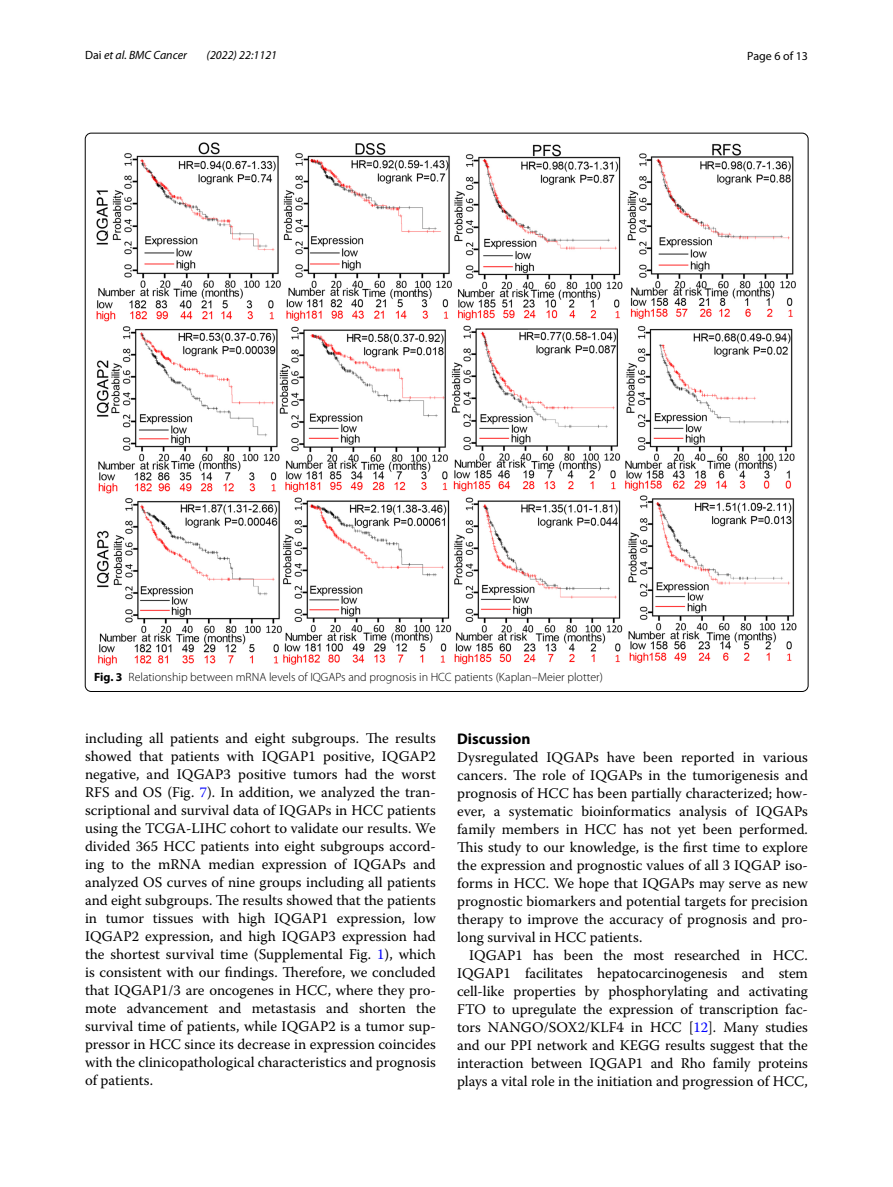
<style>
.page{position:relative;width:893px;height:1187px;background:#fff}
.page>*{position:absolute;margin:0;border:0;box-sizing:border-box;transform-origin:0 0}
.t1{font:700 15.45px "Myriad Pro";color:#000}
.t2{font:14.7px/18px "Warnock Pro";color:#000;text-align:justify}
.t3{font:300 12px "Myriad Pro";color:#000}
.t4{font:italic 12px "Myriad Pro";color:#000}
.t5{font:12px "Myriad Pro";color:#000}
.s1{font-style:normal}
.s2{font-weight:700}
.s3{color:#00f}
</style>
<div class="page">
<img style="left:96px;top:142px;width:701px;height:524px">
<p class="t4" style="left:85px;top:48px;width:103px"><span class="s1">Dai</span> et al. BMC Cancer</p>
<p class="t4" style="left:207px;top:48px;width:72px">(2022) 22:1121</p>
<p class="t5" style="left:747px;top:48px;width:62px">Page 6 of 13</p>
<p class="t3" style="left:94px;top:670px;width:510px"><span class="s2">Fig. 3</span> Relationship between mRNA levels of IQGAPs and prognosis in HCC patients (Kaplan–Meier plotter)</p>
<p class="t2" style="left:85px;top:729px;width:352px">including all patients and eight subgroups. The results showed that patients with IQGAP1 positive, IQGAP2 negative, and IQGAP3 positive tumors had the worst RFS and OS (Fig. <span class="s3">7</span>). In addition, we analyzed the tran&shy;scriptional and survival data of IQGAPs in HCC patients using the TCGA-LIHC cohort to validate our results. We divided 365 HCC patients into eight subgroups accord&shy;ing to the mRNA median expression of IQGAPs and analyzed OS curves of nine groups including all patients and eight subgroups. The results showed that the patients in tumor tissues with high IQGAP1 expression, low IQGAP2 expression, and high IQGAP3 expression had the shortest survival time (Supplemental Fig. <span class="s3">1</span>), which is consistent with our findings. Therefore, we concluded that IQGAP1/3 are oncogenes in HCC, where they pro&shy;mote advancement and metastasis and shorten the survival time of patients, while IQGAP2 is a tumor sup&shy;pressor in HCC since its decrease in expression coincides with the clinicopathological characteristics and prognosis of patients.</p>
<p class="t1" style="left:457px;top:728px;width:75px">Discussion</p>
<p class="t2" style="left:457px;top:747px;width:352px">Dysregulated IQGAPs have been reported in various cancers. The role of IQGAPs in the tumorigenesis and prognosis of HCC has been partially characterized; how&shy;ever, a systematic bioinformatics analysis of IQGAPs family members in HCC has not yet been performed.<br>This study to our knowledge, is the first time to explore the expression and prognostic values of all 3 IQGAP iso&shy;forms in HCC. We hope that IQGAPs may serve as new prognostic biomarkers and potential targets for precision therapy to improve the accuracy of prognosis and pro&shy;long survival in HCC patients.</p>
<p class="t2" style="left:457px;top:945px;width:352px;text-indent:12px">IQGAP1 has been the most researched in HCC.<br>IQGAP1 facilitates hepatocarcinogenesis and stem cell-like properties by phosphorylating and activating FTO to upregulate the expression of transcription fac&shy;tors NANGO/SOX2/KLF4 in HCC [<span class="s3">12</span>]. Many studies and our PPI network and KEGG results suggest that the interaction between IQGAP1 and Rho family proteins plays a vital role in the initiation and progression of HCC,</p>
</div>
